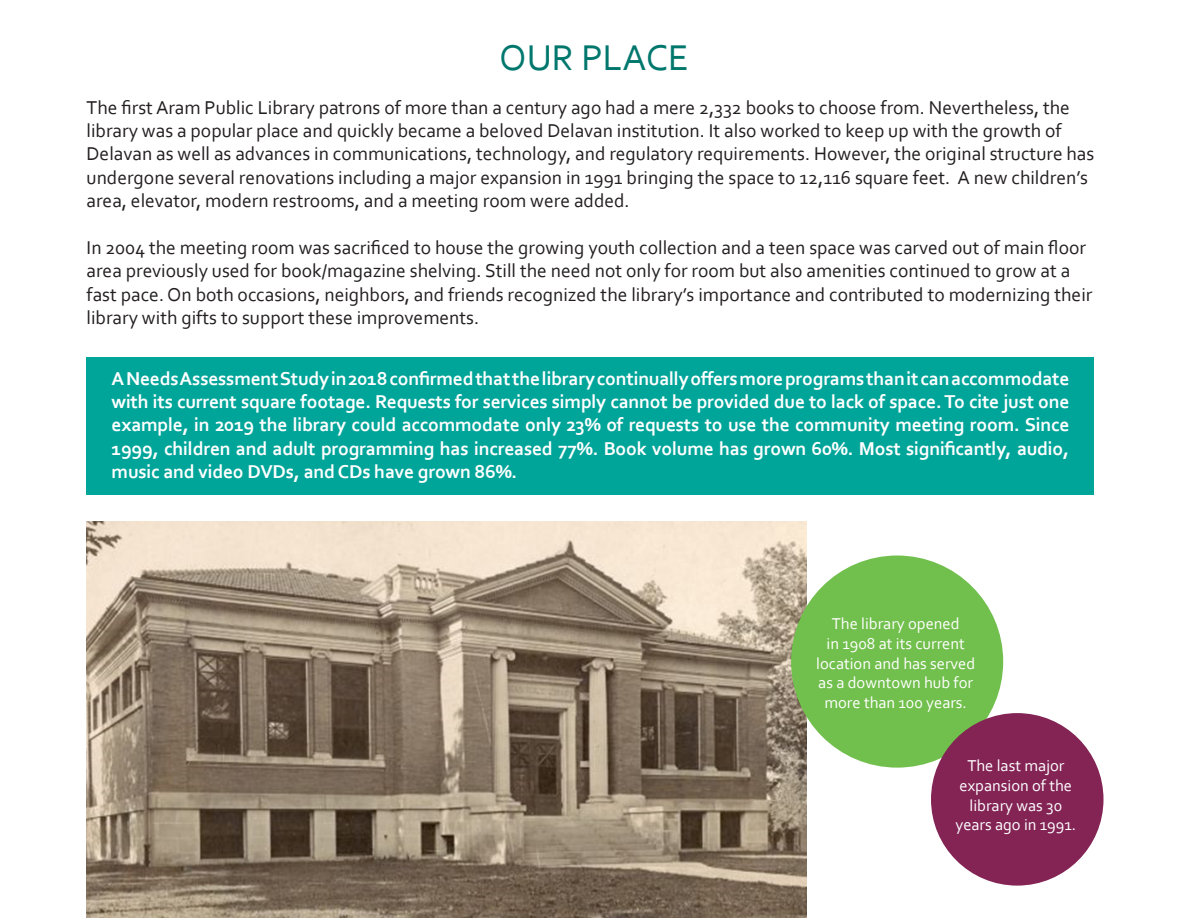
<style>
.page{position:relative;width:1188px;height:918px;background:#fff}
.page>*{position:absolute;margin:0;border:0;box-sizing:border-box;transform-origin:0 0}
.t1{font:37.5px "Corbel";color:#00776d}
.t2{font:19.5px/23.4px "Corbel";color:#231f20}
.t3{font:700 19.5px/23.4px "Corbel";letter-spacing:-.01em;color:#fff;text-align:justify}
.t4{font:16.5px/19.8px "Corbel";color:#fff;text-align:center}
</style>
<div class="page">
<div style="left:87px;top:357px;width:1007px;height:138px;background:#00a59a"></div>
<img style="left:87px;top:522px;width:719px;height:396px">
<div style="left:791px;top:556px;width:212px;height:212px;background:#71bf4c;border-radius:50%"></div>
<div style="left:931px;top:713px;width:173px;height:173px;background:#832455;border-radius:50%"></div>
<p class="t1" style="left:499px;top:34px;width:191px">OUR PLACE</p>
<p class="t2" style="left:87px;top:95px;width:1009px">The first Aram Public Library patrons of more than a century ago had a mere 2,332 books to choose from. Nevertheless, the library was a popular place and quickly became a beloved Delavan institution. It also worked to keep up with the growth of Delavan as well as advances in communications, technology, and regulatory requirements. However, the original structure has undergone several renovations including a major expansion in 1991 bringing the space to 12,116 square feet. A new children’s area, elevator, modern restrooms, and a meeting room were added.</p>
<p class="t2" style="left:87px;top:235px;width:1007px">In 2004 the meeting room was sacrificed to house the growing youth collection and a teen space was carved out of main floor area previously used for book/magazine shelving. Still the need not only for room but also amenities continued to grow at a fast pace. On both occasions, neighbors, and friends recognized the library’s importance and contributed to modernizing their library with gifts to support these improvements.</p>
<p class="t3" style="left:112px;top:366px;width:959px">A Needs Assessment Study in 2018 confirmed that the library continually offers more programs than it can accommodate with its current square footage. Requests for services simply cannot be provided due to lack of space. To cite just one example, in 2019 the library could accommodate only 23% of requests to use the community meeting room. Since 1999, children and adult programming has increased 77%. Book volume has grown 60%. Most significantly, audio, music and video DVDs, and CDs have grown 86%.</p>
<p class="t4" style="left:816px;top:613px;width:161px">The library opened<br>in 1908 at its current location and has served as a downtown hub for more than 100 years.</p>
<p class="t4" style="left:955px;top:755px;width:122px">The last major expansion of the library was 30 years ago in 1991.</p>
</div>
